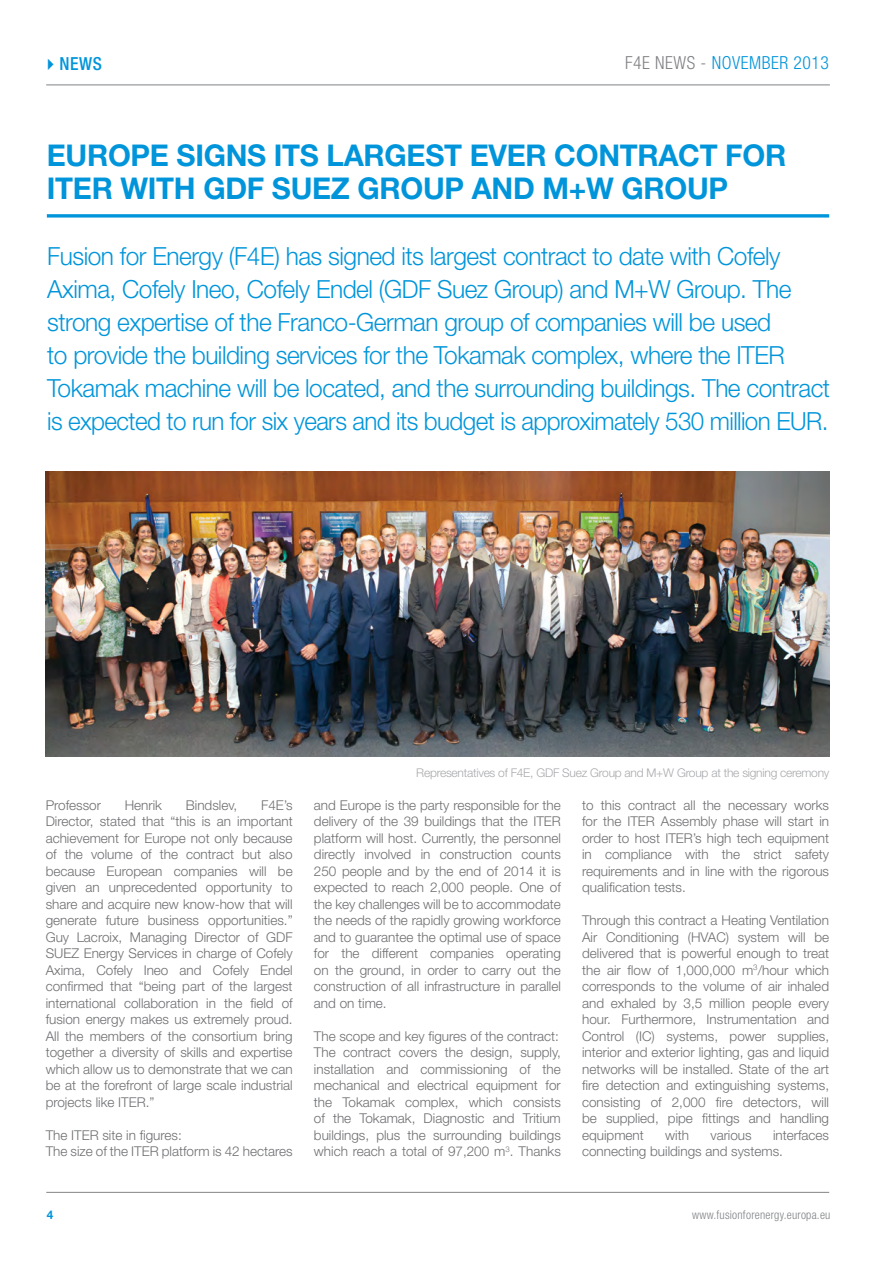
<style>
.page{position:relative;width:893px;height:1263px;background:#fff}
.page>*{position:absolute;margin:0;border:0;box-sizing:border-box;transform-origin:0 0}
.t1{font:700 30px/33px "Helvetica Neue";letter-spacing:-.01em;color:#0095da}
.t2{font:300 25.05px/33px "Helvetica Neue";letter-spacing:-.02em;color:#0095da}
.t3{font:300 condensed 18px "Helvetica Neue LT Std";letter-spacing:.03em;color:#0095da}
.t4{font:500 condensed 18px "Helvetica Neue";color:#0095da}
.t5{font:300 13.5px/16.5px "Helvetica Neue LT Std";color:#6d6e71;text-align:justify}
.t6{font:300 12px "Helvetica Neue LT Std";letter-spacing:-.02em;color:#a7a9ac}
.t7{font:300 condensed 12px "Helvetica Neue";letter-spacing:.02em;color:#808285}
.t8{font:700 12px "Helvetica Neue";color:#0095da}
.s1{color:#808285}
</style>
<div class="page">
<hr style="left:46px;top:85px;width:784px;height:1px;background:#808285">
<hr style="left:46px;top:1192px;width:783px;height:1px;background:#828487">
<img style="left:46px;top:471px;width:783px;height:285px">
<svg style="left:47px;top:214px;width:782px;height:4px;background:#27a5df"></svg>
<h3 class="t4" style="left:41px;top:53px;width:62px">✔NEWS</h3>
<h3 class="t3" style="left:625px;top:53px;width:206px"><span class="s1">F4E NEWS -</span> NOVEMBER 2013</h3>
<h1 class="t1" style="left:47px;top:138px;width:741px">EUROPE SIGNS ITS LARGEST EVER CONTRACT FOR<br>ITER WITH GDF SU EZ GROUP AND M+W GROUP</h1>
<p class="t2" style="left:47px;top:239px;width:784px">Fusion for Energy (F4E) has signed its largest contract to date with Cofely Axima, Cofely Ineo, Cofely Endel (GDF Suez Group) and M+W Group. The strong expertise of the Franco-German group of companies will be used<br>to provide the building services for the Tokamak complex, where the ITER Tokamak machine will be located, and the surrounding buildings. The contract is expected to run for six years and its budget is approximately 530 million EUR.</p>
<p class="t6" style="left:416px;top:765px;width:415px">Representatives of F4E, GDF Suez Group and M+W Group at the signing ceremony</p>
<p class="t5" style="left:46px;top:796px;width:248px;text-indent:215px">F4E’s Director, stated that “this is an important achievement for Europe not only because of the volume of the contract but also because European companies will be given an unprecedented opportunity to share and acquire new know-how that will generate future business opportunities.” Guy Lacroix, Managing Director of GDF SUEZ Energy Services in charge of Cofely Axima, Cofely Ineo and Cofely Endel confirmed that “being part of the largest international collaboration in the field of fusion energy makes us extremely proud.<br>All the members of the consortium bring together a diversity of skills and expertise which allow us to demonstrate that we can be at the forefront of large scale industrial projects like ITER.”</p>
<p class="t5" style="left:46px;top:1126px;width:248px">The ITER site in figures:<br>The size of the ITER platform is 42 hectares</p>
<p class="t5" style="left:46px;top:796px;width:57px">Professor</p>
<p class="t5" style="left:125px;top:796px;width:39px">Henrik</p>
<p class="t5" style="left:186px;top:796px;width:53px">Bindslev,</p>
<p class="t5" style="left:314px;top:796px;width:248px">and Europe is the party responsible for the delivery of the 39 buildings that the ITER platform will host. Currently, the personnel directly involved in construction counts 250 people and by the end of 2014 it is expected to reach 2,000 people. One of the key challenges will be to accommodate the needs of the rapidly growing workforce and to guarantee the optimal use of space for the different companies operating on the ground, in order to carry out the construction of all infrastructure in parallel and on time.</p>
<p class="t5" style="left:314px;top:1027px;width:248px;text-align:left">The scope and key figures of the contract:<br>The contract covers the design, supply, installation and commissioning of the mechanical and electrical equipment for the Tokamak complex, which consists of the Tokamak, Diagnostic and Tritium buildings, plus the surrounding buildings which reach a total of 97,200 m<sup>3</sup>. Thanks</p>
<p class="t5" style="left:582px;top:796px;width:248px">to this contract all the necessary works for the ITER Assembly phase will start in order to host ITER’s high tech equipment in compliance with the strict safety requirements and in line with the rigorous qualification tests.</p>
<p class="t5" style="left:582px;top:912px;width:248px">Through this contract a Heating Ventilation Air Conditioning (HVAC) system will be delivered that is powerful enough to treat the air flow of 1,000,000 m<sup>3</sup>/hour which corresponds to the volume of air inhaled and exhaled by 3,5 million people every hour. Furthermore, Instrumentation and Control (IC) systems, power supplies, interior and exterior lighting, gas and liquid networks will be installed. State of the art fire detection and extinguishing systems, consisting of 2,000 fire detectors, will be supplied, pipe fittings and handling equipment</p>
<p class="t5" style="left:582px;top:1126px;width:248px;text-indent:191px">interfaces connecting buildings and systems.</p>
<p class="t5" style="left:665px;top:1126px;width:25px">with</p>
<p class="t5" style="left:710px;top:1126px;width:43px">various</p>
<p class="t8" style="left:47px;top:1207px;width:8px">4</p>
<p class="t7" style="left:692px;top:1208px;width:140px">www.fusionforenergy.europa.eu</p>
</div>
